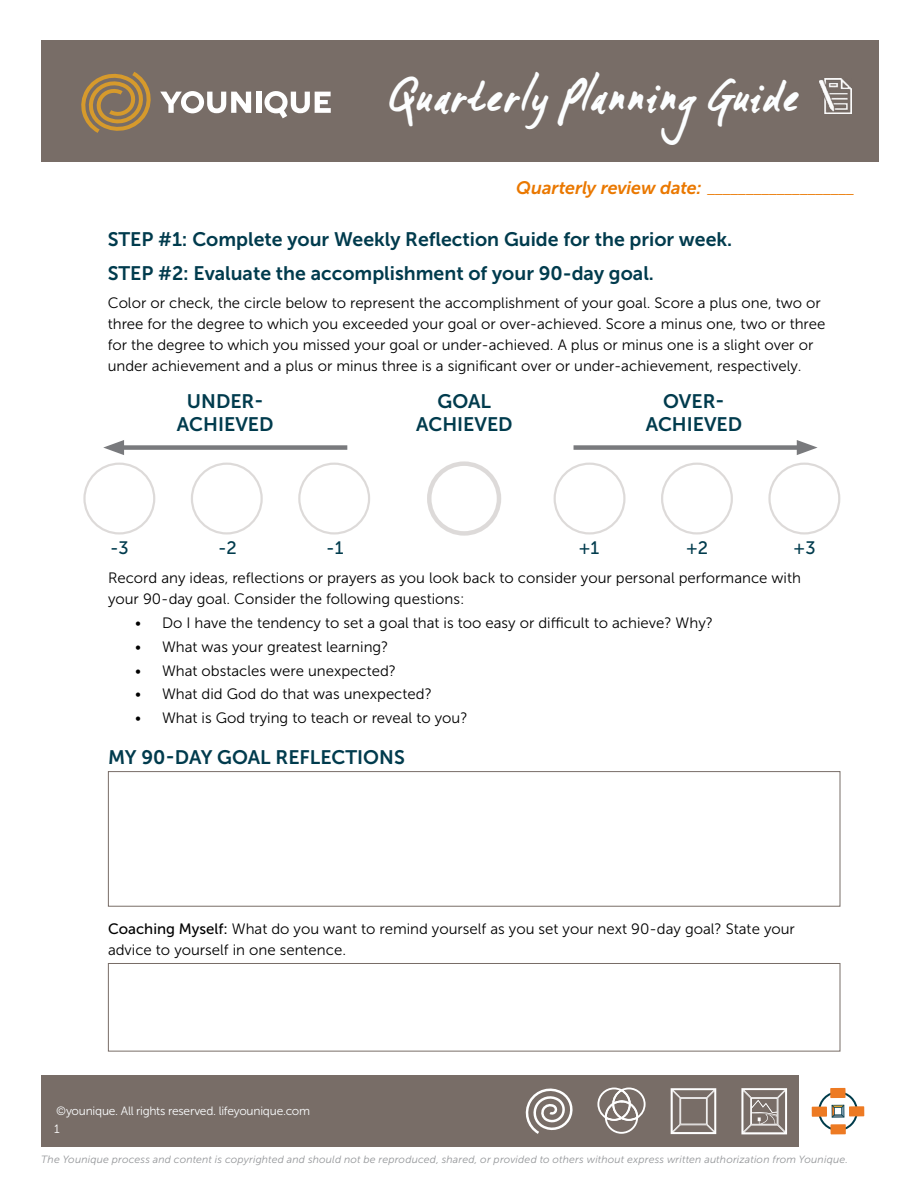
<style>
.page{position:relative;width:918px;height:1188px;background:#fff}
.page>*{position:absolute;margin:0;border:0;box-sizing:border-box;transform-origin:0 0}
.t1{font:48px "Formosa";color:#fcfeff}
.t2{font:19.5px/22.5px "Museo Sans 700";color:#003b4d;text-align:center}
.t3{font:italic 18px "Museo Sans 700";letter-spacing:-.01em;color:#ea7800}
.t4{font:18px "Museo Sans 500";color:#003b4d}
.t5{font:15px/21px "Museo Sans 300";color:#000}
.t6{font:12px "Museo Sans 300";letter-spacing:-.02em;color:#fcfeff}
.t7{font:12px "Museo Sans 300";color:#fff}
.t8{font:italic 10.5px "Museo Sans 300";letter-spacing:.015em;color:#939598}
.s1{font-family:"Museo Sans 300";font-style:normal;font-size:15px}
.s2{font-family:"Museo Sans 500"}
</style>
<div class="page">
<div style="left:41px;top:1076px;width:758px;height:71px;background:#786d67"></div>
<div style="left:41px;top:41px;width:838px;height:121px;background:#786d67"></div>
<svg style="left:81px;top:72px;width:70px;height:61px"></svg>
<svg style="left:160px;top:91px;width:91px;height:22px"></svg>
<div style="left:256px;top:92px;width:5px;height:21px;background:#fff"></div>
<svg style="left:264px;top:91px;width:67px;height:27px"></svg>
<svg style="left:525px;top:1088px;width:48px;height:46px"></svg>
<svg style="left:671px;top:1088px;width:45px;height:46px"></svg>
<svg style="left:597px;top:1088px;width:49px;height:46px"></svg>
<svg style="left:741px;top:1088px;width:46px;height:46px"></svg>
<div style="left:849px;top:1106px;width:15px;height:10px;background:#ed7a23"></div>
<div style="left:812px;top:1107px;width:15px;height:10px;background:#ed7a23"></div>
<div style="left:830px;top:1088px;width:16px;height:10px;background:#ed7a23"></div>
<div style="left:831px;top:1124px;width:15px;height:10px;background:#ed7a23"></div>
<svg style="left:818px;top:1091px;width:40px;height:40px"></svg>
<div style="left:574px;top:445px;width:231px;height:5px;background:#797a7d"></div>
<svg style="left:797px;top:440px;width:21px;height:15px"></svg>
<div style="left:116px;top:445px;width:231px;height:5px;background:#797a7d"></div>
<svg style="left:103px;top:440px;width:21px;height:15px"></svg>
<div style="left:83px;top:463px;width:72px;height:72px;border:2px solid #786d67;border-radius:50%"></div>
<div style="left:191px;top:463px;width:72px;height:72px;border:2px solid #786d67;border-radius:50%"></div>
<div style="left:298px;top:463px;width:72px;height:72px;border:2px solid #786d67;border-radius:50%"></div>
<div style="left:427px;top:461px;width:74px;height:75px;border:4px solid #786d67;border-radius:50%"></div>
<div style="left:554px;top:463px;width:72px;height:72px;border:2px solid #786d67;border-radius:50%"></div>
<div style="left:661px;top:463px;width:72px;height:72px;border:2px solid #786d67;border-radius:50%"></div>
<div style="left:768px;top:463px;width:72px;height:72px;border:2px solid #786d67;border-radius:50%"></div>
<div style="left:108px;top:771px;width:732px;height:136px;border:1px solid #786d67"></div>
<div style="left:108px;top:963px;width:732px;height:89px;border:1px solid #786d67"></div>
<img style="left:820px;top:79px;width:31px;height:34px">
<h1 class="t1" style="left:388px;top:66px;width:413px">Quarterly Planning Guide</h1>
<p class="t3" style="left:516px;top:178px;width:340px">Quarterly review date: <span class="s1">___________________</span></p>
<h2 class="t2" style="left:108px;top:222px;width:626px;line-height:34.5px;text-align:left">STEP #1: Complete your Weekly Reflection Guide for the prior week.<br>STEP #2: Evaluate the accomplishment of your 90-day goal.</h2>
<p class="t5" style="left:108px;top:292px;width:719px">Color or check, the circle below to represent the accomplishment of your goal. Score a plus one, two or three for the degree to which you exceeded your goal or over-achieved. Score a minus one, two or three for the degree to which you missed your goal or under-achieved. A plus or minus one is a slight over or under achievement and a plus or minus three is a significant over or under-achievement, respectively.</p>
<h2 class="t2" style="left:177px;top:390px;width:98px">UNDER-<br>ACHIEVED</h2>
<h2 class="t2" style="left:416px;top:390px;width:98px">GOAL<br>ACHIEVED</h2>
<h2 class="t2" style="left:646px;top:390px;width:98px">OVER-<br>ACHIEVED</h2>
<p class="t4" style="left:110px;top:538px;width:20px">-3</p>
<p class="t4" style="left:218px;top:538px;width:20px">-2</p>
<p class="t4" style="left:326px;top:538px;width:19px">-1</p>
<p class="t4" style="left:578px;top:538px;width:23px">+1</p>
<p class="t4" style="left:686px;top:538px;width:24px">+2</p>
<p class="t4" style="left:793px;top:538px;width:24px">+3</p>
<p class="t5" style="left:108px;top:568px;width:695px">Record any ideas, reflections or prayers as you look back to consider your personal performance with your 90-day goal. Consider the following questions:</p>
<p class="t5" style="left:135px;top:613px;width:580px">• Do I have the tendency to set a goal that is too easy or difficult to achieve? Why?</p>
<p class="t5" style="left:135px;top:636px;width:255px">• What was your greatest learning?</p>
<p class="t5" style="left:135px;top:660px;width:263px">• What obstacles were unexpected?</p>
<p class="t5" style="left:135px;top:684px;width:298px">• What did God do that was unexpected?</p>
<p class="t5" style="left:135px;top:707px;width:334px">• What is God trying to teach or reveal to you?</p>
<h2 class="t2" style="left:108px;top:746px;width:298px">MY 90-DAY GOAL REFLECTIONS</h2>
<p class="t5" style="left:108px;top:918px;width:688px"><span class="s2">Coaching Myself:</span> What do you want to remind yourself as you set your next 90-day goal? State your advice to yourself in one sentence.</p>
<p class="t6" style="left:56px;top:1104px;width:255px">©younique. All rights reserved. lifeyounique.com</p>
<p class="t8" style="left:41px;top:1154px;width:808px">The Younique process and content is copyrighted and should not be reproduced, shared, or provided to others without express written authorization from Younique.</p>
<p class="t7" style="left:54px;top:1123px;width:7px">1</p>
</div>
